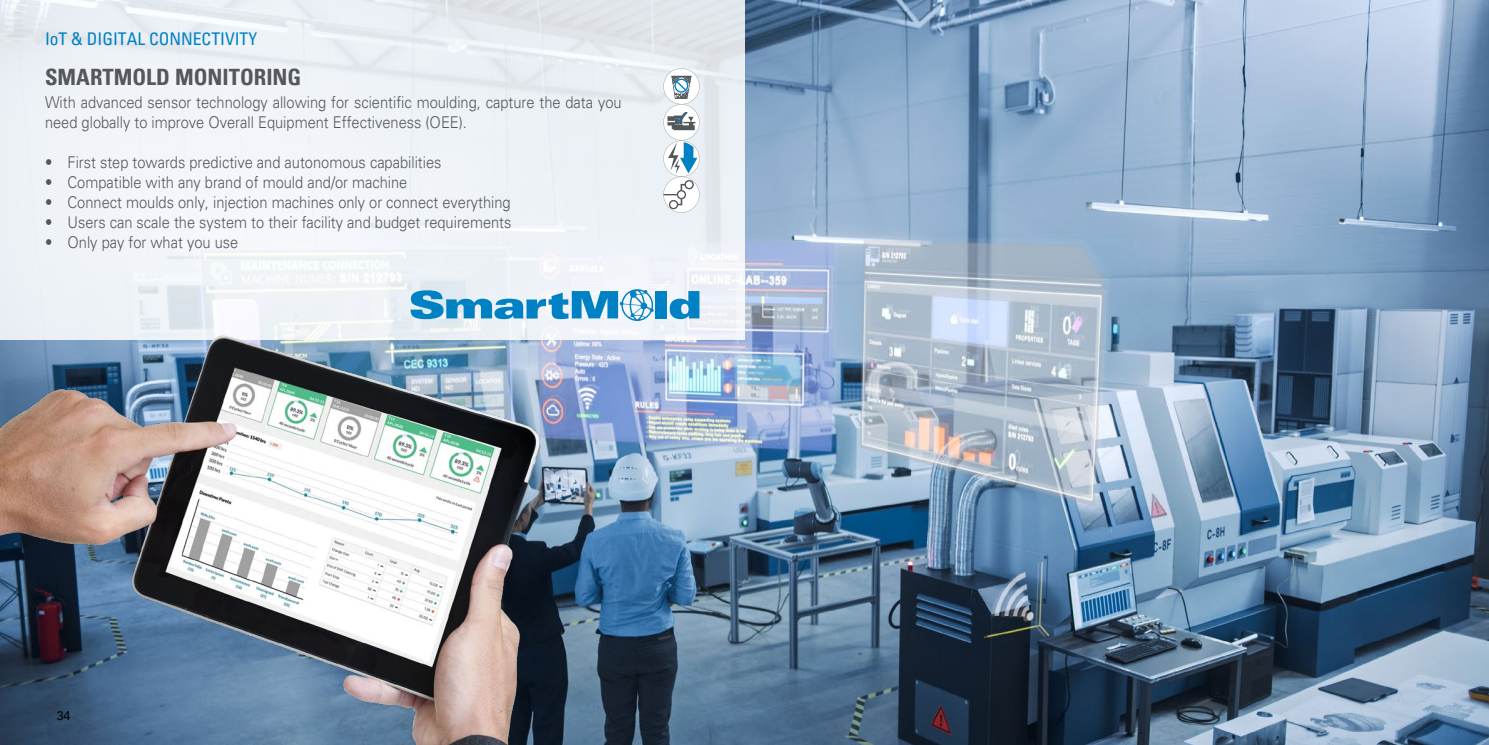
<style>
.page{position:relative;width:1489px;height:745px;background:#fff}
.page>*{position:absolute;margin:0;border:0;box-sizing:border-box;transform-origin:0 0}
.t1{font:700 condensed 22.5px "Univers LT Pro";color:#55575a}
.t2{font:condensed 17.5px "Univers LT Pro";color:#0081c3}
.t3{font:300 16.25px/20px "Univers LT Pro 45";color:#55575a;scale:.9 1}
.t4{font:12.5px "Univers LT Pro 55 Roman";color:#000}
</style>
<div class="page">
<img style="left:713px;top:0;width:775px;height:744px">
<div style="left:0;top:0;width:744px;height:340px;background:linear-gradient(to bottom,#e9eef3,#f2f5f9)"></div>
<img style="left:0;top:312px;width:713px;height:432px">
<svg style="left:663px;top:68px;width:36px;height:144px"></svg>
<div style="left:655px;top:291px;width:11px;height:27px;background:#0081c3"></div>
<svg style="left:669px;top:291px;width:30px;height:28px"></svg>
<svg style="left:410px;top:289px;width:243px;height:32px"></svg>
<p class="t2" style="left:45px;top:28px;width:213px">IoT &amp; DIGITAL CONNECTIVITY</p>
<p class="t1" style="left:45px;top:63px;width:258px">SMARTMOLD MONITORING</p>
<p class="t3" style="left:45px;top:92px;width:642px">With advanced sensor technology allowing for scientific moulding, capture the data you need globally to improve Overall Equipment Effectiveness (OEE).</p>
<p class="t3" style="left:45px;top:152px;width:442px">• First step towards predictive and autonomous capabilities</p>
<p class="t3" style="left:45px;top:172px;width:404px">• Compatible with any brand of mould and/or machine</p>
<p class="t3" style="left:45px;top:192px;width:519px">• Connect moulds only, injection machines only or connect everything</p>
<p class="t3" style="left:45px;top:212px;width:520px">• Users can scale the system to their facility and budget requirements</p>
<p class="t3" style="left:45px;top:232px;width:216px">• Only pay for what you use</p>
<p class="t4" style="left:57px;top:706px;width:15px">34</p>
</div>
